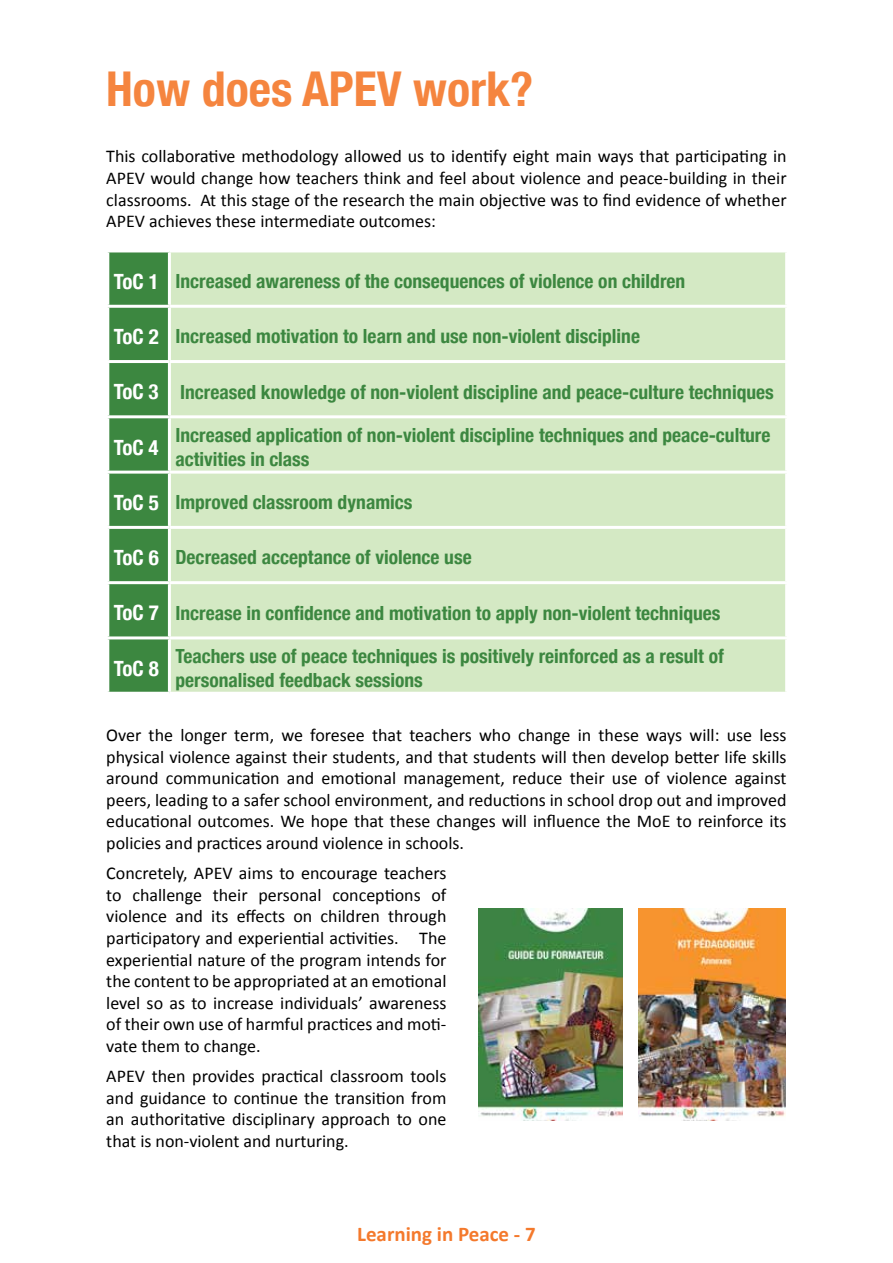
<style>
.page{position:relative;width:893px;height:1263px;background:#fff}
.page>*{position:absolute;margin:0;border:0;box-sizing:border-box;transform-origin:0 0}
.t1{font:700 condensed 48px "Helvetica Neue";color:#f5853f}
.t2{font:700 21px "Calibri";color:#f4792c}
.t3{font:700 condensed 21px "Helvetica Neue";letter-spacing:-.035em;color:#fff}
.t4{font:700 condensed 19.5px/23.4px "Helvetica Neue";color:#3c8740}
.t5{font:18px/21.6px "Calibri";color:#000;text-align:justify}
.s1{font-size:21px;color:#fff}
</style>
<div class="page">
<img style="left:478px;top:909px;width:144px;height:211px">
<img style="left:639px;top:909px;width:146px;height:211px">
<div style="left:109px;top:252px;width:59px;height:440px;background:#3c8740"></div>
<div style="left:171px;top:252px;width:614px;height:440px;background:#d4e9c4"></div>
<hr style="left:106px;top:305px;width:63px;height:3px;background:#fff">
<hr style="left:169px;top:305px;width:619px;height:3px;background:#fff">
<hr style="left:106px;top:360px;width:63px;height:3px;background:#fff">
<hr style="left:169px;top:360px;width:619px;height:3px;background:#fff">
<hr style="left:106px;top:415px;width:63px;height:3px;background:#fff">
<hr style="left:169px;top:415px;width:619px;height:3px;background:#fff">
<hr style="left:106px;top:471px;width:63px;height:3px;background:#fff">
<hr style="left:169px;top:471px;width:619px;height:3px;background:#fff">
<hr style="left:106px;top:526px;width:63px;height:3px;background:#fff">
<hr style="left:169px;top:526px;width:619px;height:3px;background:#fff">
<hr style="left:106px;top:581px;width:63px;height:3px;background:#fff">
<hr style="left:169px;top:581px;width:619px;height:3px;background:#fff">
<hr style="left:106px;top:636px;width:63px;height:3px;background:#fff">
<hr style="left:169px;top:636px;width:619px;height:3px;background:#fff">
<h1 class="t1" style="left:106px;top:49px;width:428px">How does APEV work?</h1>
<p class="t5" style="left:106px;top:145px;width:682px">This collaborative methodology allowed us to identify eight main ways that participating in APEV would change how teachers think and feel about violence and peace-building in their classrooms. At this stage of the research the main objective was to find evidence of whether APEV achieves these intermediate outcomes:</p>
<p class="t4" style="left:114px;top:268px;width:573px"><span class="s1">ToC 1</span> Increased awareness of the consequences of violence on children</p>
<p class="t4" style="left:114px;top:323px;width:528px"><span class="s1">ToC 2</span> Increased motivation to learn and use non-violent discipline</p>
<p class="t4" style="left:114px;top:379px;width:662px"><span class="s1">ToC 3</span> Increased knowledge of non-violent discipline and peace-culture techniques</p>
<p class="t3" style="left:114px;top:430px;width:46px">ToC 4</p>
<p class="t4" style="left:175px;top:422px;width:596px">Increased application of non-violent discipline techniques and peace-culture activities in class</p>
<p class="t4" style="left:114px;top:489px;width:300px"><span class="s1">ToC 5</span> Improved classroom dynamics</p>
<p class="t4" style="left:114px;top:544px;width:359px"><span class="s1">ToC 6</span> Decreased acceptance of violence use</p>
<p class="t4" style="left:114px;top:600px;width:608px"><span class="s1">ToC 7</span> Increase in confidence and motivation to apply non-violent techniques</p>
<p class="t3" style="left:114px;top:651px;width:47px">ToC 8</p>
<p class="t4" style="left:175px;top:643px;width:550px">Teachers use of peace techniques is positively reinforced as a result of personalised feedback sessions</p>
<p class="t5" style="left:106px;top:723px;width:682px">Over the longer term, we foresee that teachers who change in these ways will: use less physical violence against their students, and that students will then develop better life skills around communication and emotional management, reduce their use of violence against peers, leading to a safer school environment, and reductions in school drop out and improved educational outcomes. We hope that these changes will influence the MoE to reinforce its policies and practices around violence in schools.</p>
<p class="t5" style="left:106px;top:861px;width:342px">Concretely, APEV aims to encourage teachers to challenge their personal conceptions of violence and its effects on children through participatory and experiential activities. The experiential nature of the program intends for the content to be appropriated at an emotional level so as to increase individuals’ awareness of their own use of harmful practices and moti&shy;vate them to change.</p>
<p class="t5" style="left:106px;top:1064px;width:342px">APEV then provides practical classroom tools and guidance to continue the transition from an authoritative disciplinary approach to one that is non-violent and nurturing.</p>
<p class="t2" style="left:357px;top:1221px;width:180px">Learning in Peace - 7</p>
</div>
